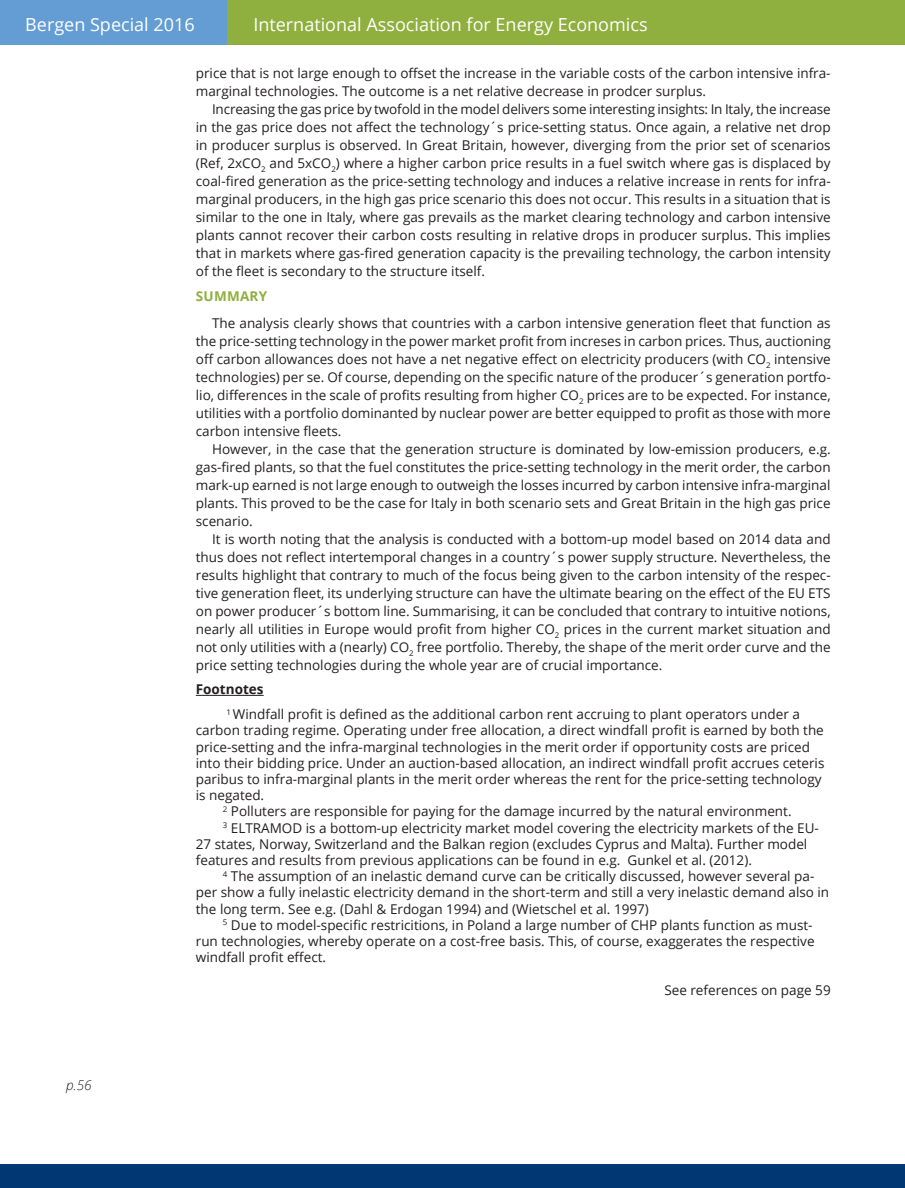
<style>
.page{position:relative;width:905px;height:1188px;background:#fff}
.page>*{position:absolute;margin:0;border:0;box-sizing:border-box;transform-origin:0 0}
.t1{font:18px "Open Sans";color:#fff}
.Standard_paragraph_n{font:13.5px/18px "Open Sans";color:#231f20;text-align:justify}
.Footnotes___Referenc{font:13.5px/16.2px "Open Sans";color:#231f20}
.FootnotesHeading{font:700 13.5px "Open Sans";color:#231f20}
.Heading_new{font:700 13.5px "Open Sans";letter-spacing:.02em;color:#8faf3e}
.t2{font:italic 300 13.5px "Open Sans";color:#231f20}
</style>
<div class="page">
<div style="left:0;top:1165px;width:904px;height:23px;background:#013874"></div>
<div style="left:223px;top:0;width:681px;height:44px;background:#8faf3e"></div>
<div style="left:0;top:0;width:227px;height:44px;background:#639dd4"></div>
<hr style="left:196px;top:695px;width:68px;height:1px;background:#231f20">
<h1 class="t1" style="left:25px;top:13px;width:171px">Bergen Special 2016</h1>
<h1 class="t1" style="left:253px;top:13px;width:396px">International Association for Energy Economics</h1>
<p class="Standard_paragraph_n" style="left:196px;top:64px;width:636px">price that is not large enough to offset the increase in the variable costs of the carbon intensive infra&shy;marginal technologies. The outcome is a net relative decrease in prodcer surplus.</p>
<p class="Standard_paragraph_n" style="left:196px;top:100px;width:636px;text-indent:16px">Increasing the gas price by twofold in the model delivers some interesting insights: In Italy, the increase in the gas price does not affect the technology´s price-setting status. Once again, a relative net drop in producer surplus is observed. In Great Britain, however, diverging from the prior set of scenarios (Ref, 2xCO<sub>2</sub> and 5xCO<sub>2</sub>) where a higher carbon price results in a fuel switch where gas is displaced by coal-fired generation as the price-setting technology and induces a relative increase in rents for infra&shy;marginal producers, in the high gas price scenario this does not occur. This results in a situation that is similar to the one in Italy, where gas prevails as the market clearing technology and carbon intensive plants cannot recover their carbon costs resulting in relative drops in producer surplus. This implies that in markets where gas-fired generation capacity is the prevailing technology, the carbon intensity of the fleet is secondary to the structure itself.</p>
<p class="Heading_new" style="left:196px;top:286px;width:73px">SUMMARY</p>
<p class="Standard_paragraph_n" style="left:196px;top:313px;width:636px;text-indent:16px">The analysis clearly shows that countries with a carbon intensive generation fleet that function as the price-setting technology in the power market profit from increses in carbon prices. Thus, auctioning off carbon allowances does not have a net negative effect on electricity producers (with CO<sub>2</sub> intensive technologies) per se. Of course, depending on the specific nature of the producer´s generation portfo&shy;lio, differences in the scale of profits resulting from higher CO<sub>2</sub> prices are to be expected. For instance, utilities with a portfolio dominanted by nuclear power are better equipped to profit as those with more carbon intensive fleets.</p>
<p class="Standard_paragraph_n" style="left:196px;top:439px;width:636px;text-indent:16px">However, in the case that the generation structure is dominated by low-emission producers, e.g. gas-fired plants, so that the fuel constitutes the price-setting technology in the merit order, the carbon mark-up earned is not large enough to outweigh the losses incurred by carbon intensive infra-marginal plants. This proved to be the case for Italy in both scenario sets and Great Britain in the high gas price scenario.</p>
<p class="Standard_paragraph_n" style="left:196px;top:529px;width:636px;text-indent:16px">It is worth noting that the analysis is conducted with a bottom-up model based on 2014 data and thus does not reflect intertemporal changes in a country´s power supply structure. Nevertheless, the results highlight that contrary to much of the focus being given to the carbon intensity of the respec&shy;tive generation fleet, its underlying structure can have the ultimate bearing on the effect of the EU ETS on power producer´s bottom line. Summarising, it can be concluded that contrary to intuitive notions, nearly all utilities in Europe would profit from higher CO<sub>2</sub> prices in the current market situation and not only utilities with a (nearly) CO<sub>2</sub> free portfolio. Thereby, the shape of the merit order curve and the price setting technologies during the whole year are of crucial importance.</p>
<p class="FootnotesHeading" style="left:196px;top:680px;width:69px">Footnotes</p>
<p class="Footnotes___Referenc" style="left:196px;top:706px;width:630px;text-indent:31px"><sup>1</sup> Windfall profit is defined as the additional carbon rent accruing to plant operators under a carbon trading regime. Operating under free allocation, a direct windfall profit is earned by both the price-setting and the infra-marginal technologies in the merit order if opportunity costs are priced into their bidding price. Under an auction-based allocation, an indirect windfall profit accrues ceteris paribus to infra-marginal plants in the merit order whereas the rent for the price-setting technology is negated.</p>
<p class="Footnotes___Referenc" style="left:223px;top:803px;width:570px"><sup>2</sup> Polluters are responsible for paying for the damage incurred by the natural environment.</p>
<p class="Footnotes___Referenc" style="left:196px;top:819px;width:624px;text-indent:27px"><sup>3</sup> ELTRAMOD is a bottom-up electricity market model covering the electricity markets of the EU-<br>27 states, Norway, Switzerland and the Balkan region (excludes Cyprus and Malta). Further model features and results from previous applications can be found in e.g. Gunkel et al. (2012).</p>
<p class="Footnotes___Referenc" style="left:196px;top:868px;width:635px;text-indent:27px"><sup>4</sup> The assumption of an inelastic demand curve can be critically discussed, however several pa&shy;per show a fully inelastic electricity demand in the short-term and still a very inelastic demand also in the long term. See e.g. (Dahl &amp; Erdogan 1994) and (Wietschel et al. 1997)</p>
<p class="Footnotes___Referenc" style="left:196px;top:916px;width:620px;text-indent:27px"><sup>5</sup> Due to model-specific restricitions, in Poland a large number of CHP plants function as must&shy;run technologies, whereby operate on a cost-free basis. This, of course, exaggerates the respective windfall profit effect.</p>
<p class="Footnotes___Referenc" style="left:664px;top:981px;width:168px">See references on page 59</p>
<p class="t2" style="left:66px;top:1076px;width:27px">p.56</p>
</div>
